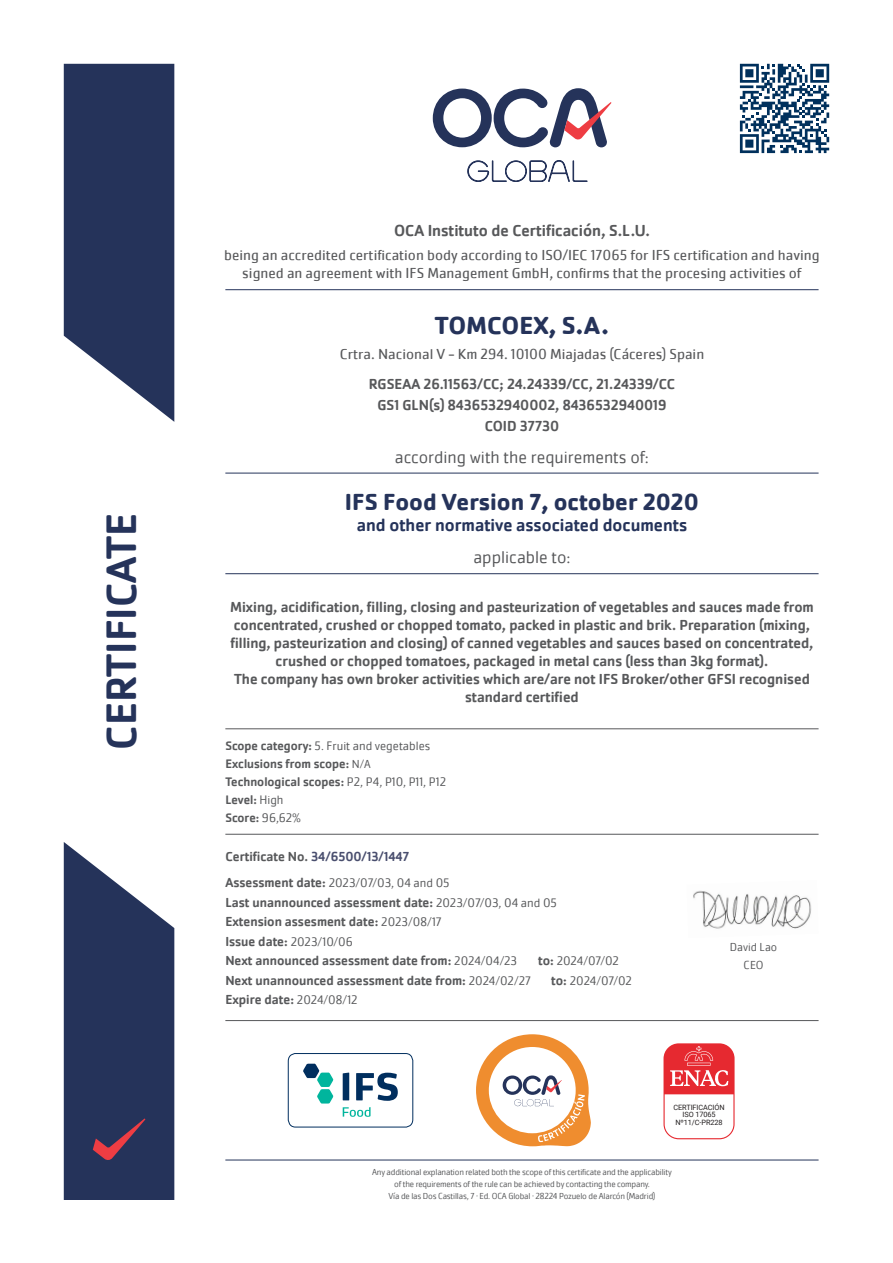
<style>
.page{position:relative;width:893px;height:1263px;background:#fff}
.page>*{position:absolute;margin:0;border:0;box-sizing:border-box;transform-origin:0 0}
.t1{font:500 43.95px "Cachet Pro";color:#25335a}
.t2{font:700 25.5px "Cachet Pro";letter-spacing:-.005em;color:#25335a}
.t3{font:700 24px "Cachet Pro";color:#25335a}
.t4{font:300 18px "Cachet Pro";color:#57585a}
.t5{font:500 18px "Cachet Pro";color:#25335a}
.t6{font:500 16.5px "Cachet Pro";color:#57585a}
.t7{font:500 15px/18px "Cachet Pro";color:#57585a;text-align:center}
.t8{font:15px/18px "Cachet Pro";color:#57585a;text-align:center}
.t9{font:500 13.5px "Cachet Pro";color:#57585a}
.t10{font:500 13.5px "Cachet Pro";color:#494e6e}
.t11{font:300 12.75px "Cachet Pro";color:#57585a}
.t12{font:500 12.75px "Cachet Pro";color:#57585a}
.t13{font:300 12px "Cachet Pro";color:#57585a}
.t14{font:300 9px "Cachet Pro";letter-spacing:-.02em;color:#57585a}
.t15{font:7.35px "Roboto";letter-spacing:-.01em;color:#231f20}
.s1{font-weight:500}
.s2{font-weight:300;font-size:12px}
.s3{font-weight:300}
.s4{color:#57585a}
.s5{font-weight:500;font-size:13.5px}
.s6{font-weight:300;font-size:12.75px}
</style>
<div class="page">
<svg style="left:64px;top:64px;width:110px;height:358px;background:#3f4b6d"></svg>
<svg style="left:64px;top:842px;width:110px;height:358px;background:#414b6d"></svg>
<svg style="left:433px;top:88px;width:179px;height:59px"></svg>
<svg style="left:467px;top:160px;width:121px;height:22px"></svg>
<hr style="left:225px;top:289px;width:594px;height:1px;background:#25335a">
<hr style="left:225px;top:1160px;width:594px;height:1px;background:#25335a">
<hr style="left:225px;top:1020px;width:594px;height:1px;background:#57585a">
<hr style="left:225px;top:573px;width:594px;height:1px;background:#25335a">
<hr style="left:225px;top:473px;width:594px;height:1px;background:#25335a">
<img style="left:693px;top:890px;width:119px;height:39px">
<hr style="left:225px;top:834px;width:594px;height:1px;background:#57585a">
<hr style="left:225px;top:728px;width:594px;height:1px;background:#57585a">
<svg style="left:476px;top:1034px;width:115px;height:112px"></svg>
<div style="left:288px;top:1053px;width:125px;height:74px;border:1px solid #002e5e;border-radius:7px"></div>
<svg style="left:343px;top:1072px;width:55px;height:29px"></svg>
<svg style="left:303px;top:1064px;width:30px;height:39px"></svg>
<svg style="left:343px;top:1107px;width:28px;height:10px"></svg>
<svg style="left:663px;top:1043px;width:72px;height:96px"></svg>
<svg style="left:740px;top:64px;width:89px;height:89px"></svg>
<p class="t1" style="left:96px;top:750px;width:238px;rotate:-90deg">CERTIFICATE</p>
<p class="t6" style="left:394px;top:221px;width:257px">OCA Instituto de Certificación, S.L.U.</p>
<p class="t8" style="left:224px;top:246px;width:597px">being an accredited certification body according to ISO/IEC 17065 for IFS certification and having signed an agreement with IFS Management GmbH, confirms that the procesing activities of</p>
<p class="t2" style="left:435px;top:310px;width:176px">TOMCOEX, S.A.</p>
<p class="t8" style="left:340px;top:345px;width:366px">Crtra. Nacional V - Km 294. 10100 Miajadas (Cáceres) Spain</p>
<p class="t7" style="left:369px;top:375px;width:308px">RGSEAA 26.11563/CC; 24.24339/CC, 21.24339/CC</p>
<p class="t7" style="left:377px;top:396px;width:290px">GS1 GLN(s) 8436532940002, 8436532940019</p>
<p class="t7" style="left:485px;top:417px;width:76px">COID 37730</p>
<p class="t4" style="left:395px;top:447px;width:255px">according with the requirements of:</p>
<p class="t3" style="left:345px;top:487px;width:355px">IFS Food Version 7, october 2020</p>
<p class="t5" style="left:357px;top:515px;width:332px">and other normative associated documents</p>
<p class="t4" style="left:473px;top:546px;width:99px">applicable to:</p>
<p class="t7" style="left:230px;top:598px;width:585px">Mixing, acidification, filling, closing and pasteurization of vegetables and sauces made from concentrated, crushed or chopped tomato, packed in plastic and brik. Preparation (mixing, filling, pasteurization and closing) of canned vegetables and sauces based on concentrated, crushed or chopped tomatoes, packaged in metal cans (less than 3kg format).</p>
<p class="t7" style="left:234px;top:670px;width:577px">The company has own broker activities which are/are not IFS Broker/other GFSI recognised standard certified</p>
<p class="t11" style="left:225px;top:739px;width:206px"><span class="s1">Scope category:</span> 5. Fruit and vegetables</p>
<p class="t12" style="left:225px;top:756px;width:147px">Exclusions from scope: <span class="s2">N/A</span></p>
<p class="t12" style="left:225px;top:774px;width:222px">Technological scopes: <span class="s3">P2, P4, P10, P11, P12</span></p>
<p class="t12" style="left:225px;top:792px;width:60px">Level: <span class="s3">High</span></p>
<p class="t12" style="left:225px;top:810px;width:77px">Score: <span class="s3">96,62%</span></p>
<p class="t10" style="left:225px;top:848px;width:185px"><span class="s4">Certificate No.</span> 34/6500/13/1447</p>
<p class="t11" style="left:225px;top:875px;width:226px"><span class="s5">Assessment date:</span> 2023/07/03, 04 and 05</p>
<p class="t9" style="left:225px;top:894px;width:333px">Last unannounced assessment date: <span class="s6">2023/07/03, 04 and 05</span></p>
<p class="t9" style="left:225px;top:914px;width:218px">Extension assesment date: <span class="s6">2023/08/17</span></p>
<p class="t9" style="left:225px;top:933px;width:129px">Issue date: <span class="s6">2023/10/06</span></p>
<p class="t9" style="left:225px;top:953px;width:293px">Next announced assessment date from: <span class="s6">2024/04/23</span></p>
<p class="t11" style="left:538px;top:953px;width:82px"><span class="s5">to:</span> 2024/07/02</p>
<p class="t9" style="left:225px;top:972px;width:307px">Next unannounced assessment date from: <span class="s6">2024/02/27</span></p>
<p class="t11" style="left:551px;top:973px;width:82px"><span class="s5">to:</span> 2024/07/02</p>
<p class="t9" style="left:225px;top:992px;width:134px">Expire date: <span class="s6">2024/08/12</span></p>
<p class="t13" style="left:730px;top:940px;width:49px">David Lao</p>
<p class="t13" style="left:744px;top:958px;width:21px">CEO</p>
<p class="t15" style="left:674px;top:1102px;width:52px">CERTIFICACIÓN</p>
<p class="t15" style="left:682px;top:1110px;width:35px">ISO 17065</p>
<p class="t15" style="left:675px;top:1117px;width:49px">Nº11/C-PR228</p>
<p class="t14" style="left:372px;top:1166px;width:301px">Any additional explanation related both the scope of this certificate and the applicability</p>
<p class="t14" style="left:394px;top:1178px;width:257px">of the requirements of the rule can be achieved by contacting the company.</p>
<p class="t14" style="left:388px;top:1190px;width:268px">Vía de las Dos Castillas, 7 · Ed. OCA Global · 28224 Pozuelo de Alarcón (Madrid)</p>
</div>
